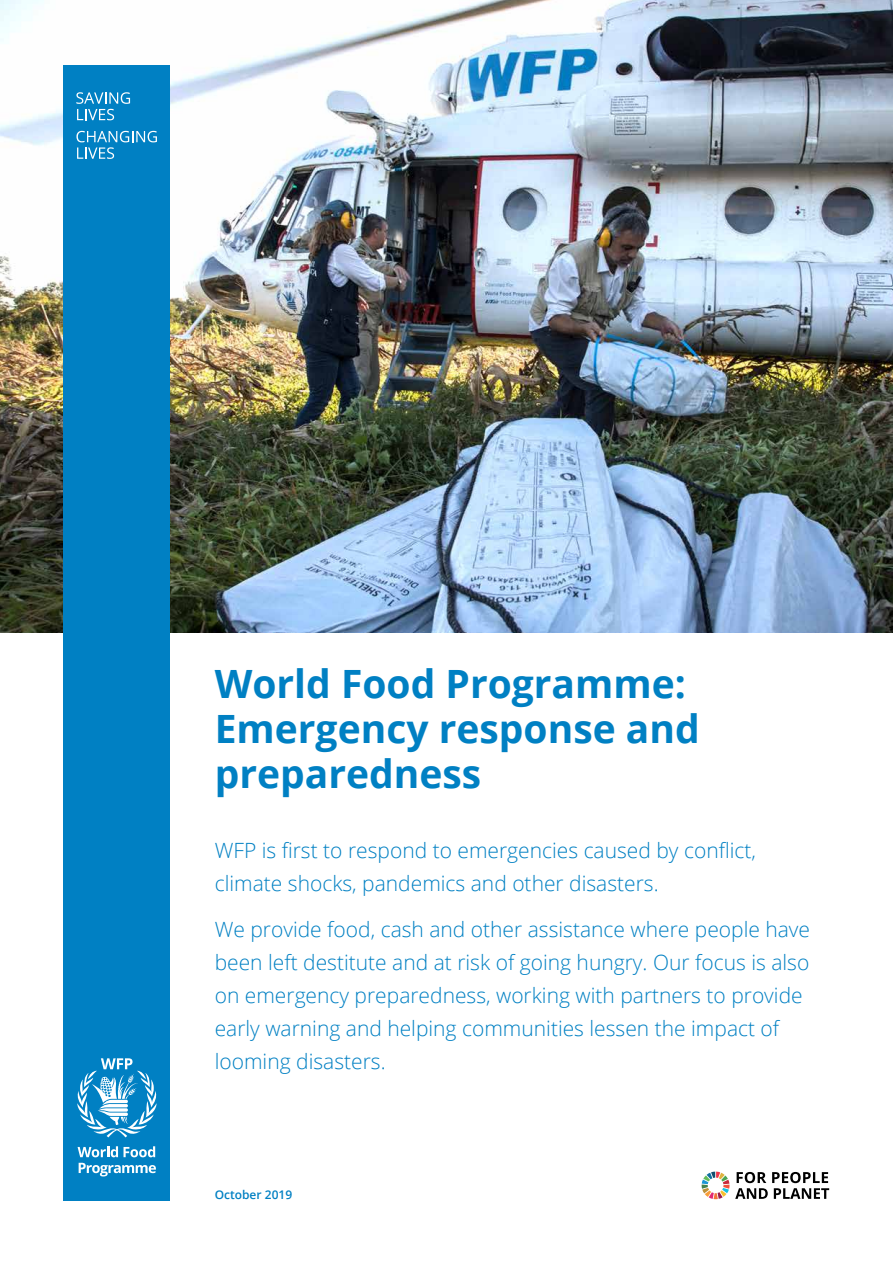
<style>
.page{position:relative;width:893px;height:1263px;background:#fff}
.page>*{position:absolute;margin:0;border:0;box-sizing:border-box;transform-origin:0 0}
.t1{font:700 39px/45px "Open Sans";color:#0080c3}
.t2{font:300 21px/33px "Open Sans";color:#0080c3}
.t3{font:600 12px "Open Sans";color:#0080c3}
</style>
<div class="page">
<img style="left:1px;top:0;width:892px;height:633px">
<div style="left:64px;top:65px;width:106px;height:1135px;background:#0080c3"></div>
<svg style="left:79px;top:1163px;width:77px;height:13px"></svg>
<svg style="left:78px;top:1146px;width:40px;height:11px"></svg>
<svg style="left:124px;top:1146px;width:31px;height:11px"></svg>
<svg style="left:77px;top:1058px;width:80px;height:79px"></svg>
<svg style="left:76px;top:92px;width:54px;height:28px"></svg>
<svg style="left:76px;top:131px;width:81px;height:28px"></svg>
<svg style="left:735px;top:1172px;width:94px;height:27px"></svg>
<svg style="left:702px;top:1171px;width:27px;height:28px"></svg>
<svg style="left:0;top:0;width:1px;height:774px"></svg>
<svg style="left:0;top:386px;width:1px;height:113px"></svg>
<svg style="left:0;top:354px;width:1px;height:24px"></svg>
<hr style="left:0;top:0;width:1px;height:70px;background:#fefefe">
<svg style="left:0;top:0;width:1px;height:41px"></svg>
<svg style="left:0;top:106px;width:1px;height:62px"></svg>
<h1 class="t1" style="left:215px;top:660px;width:487px">World Food Programme:<br>Emergency response and preparedness</h1>
<p class="t2" style="left:215px;top:833px;width:543px">WFP is first to respond to emergencies caused by conflict, climate shocks, pandemics and other disasters.</p>
<p class="t2" style="left:215px;top:912px;width:597px">We provide food, cash and other assistance where people have been left destitute and at risk of going hungry. Our focus is also on emergency preparedness, working with partners to provide early warning and helping communities lessen the impact of looming disasters.</p>
<p class="t3" style="left:215px;top:1186px;width:79px">October 2019</p>
</div>
